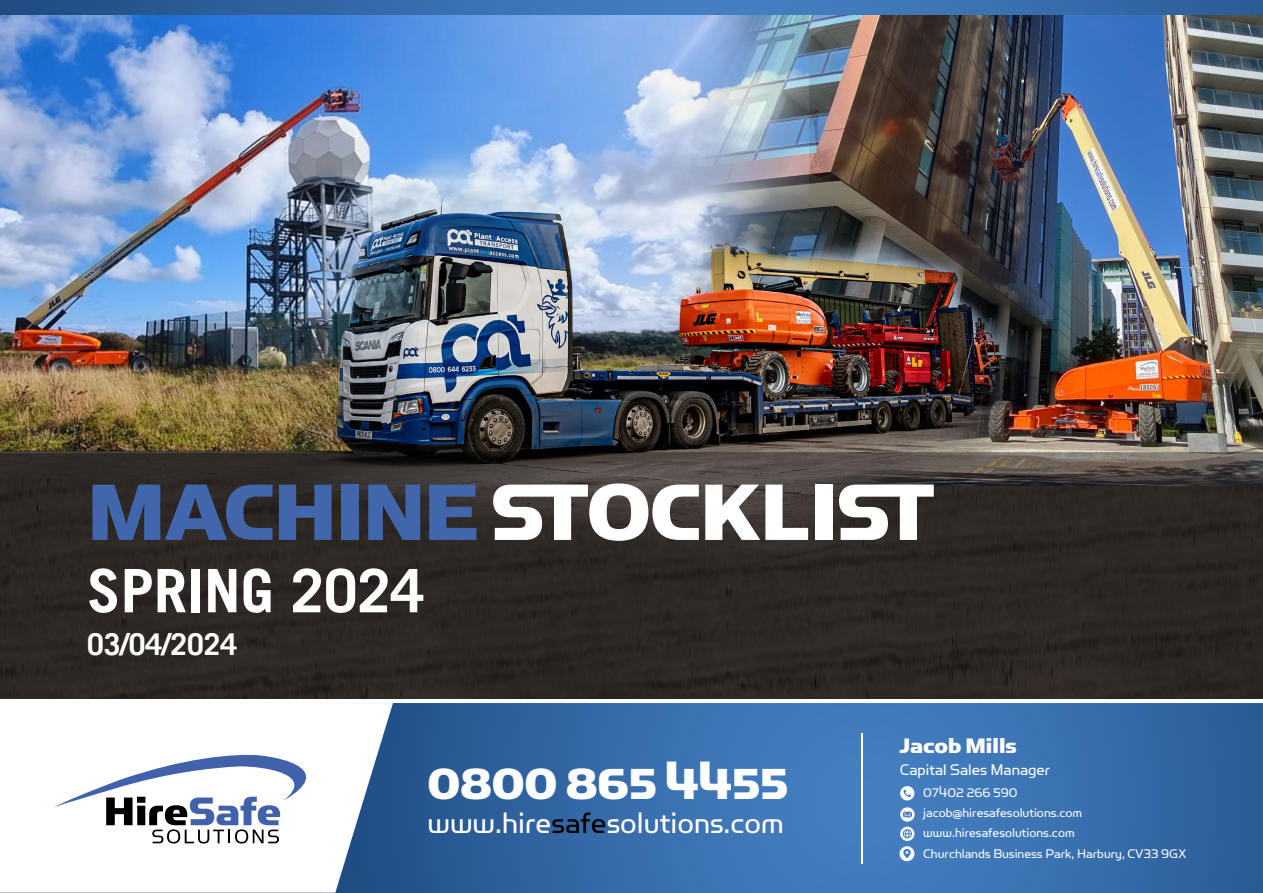
<style>
.page{position:relative;width:1263px;height:893px;background:#fff}
.page>*{position:absolute;margin:0;border:0;box-sizing:border-box;transform-origin:0 0}
.t1{font:90px "Simian Display Chimpanzee";letter-spacing:-.02em;color:#fff}
.t2{font:700 60px "Trade Gothic LT";color:#fff}
.t3{font:48.9px "Simian Display Chimpanzee";color:#fff}
.t4{font:33.3px "Simian Display Orangutan";color:#fff}
.t5{font:700 30px "Trade Gothic LT";color:#fff}
.t6{font:23.55px "Simian Display Chimpanzee";color:#fff}
.t7{font:17.4px "Simian Display Orangutan";color:#fff}
.t8{font:14.1px/20px "Simian Display Orangutan";color:#fff}
.s1{color:#4166ab}
.s2{color:#000}
</style>
<div class="page">
<img style="left:0;top:14px;width:1263px;height:685px">
<svg style="left:393px;top:703px;width:870px;height:190px;background:#376cab"></svg>
<svg style="left:0;top:703px;width:393px;height:190px"></svg>
<svg style="left:54px;top:753px;width:281px;height:90px"></svg>
<hr style="left:861px;top:734px;width:2px;height:130px;background:#fff">
<svg style="left:900px;top:786px;width:15px;height:14px"></svg>
<svg style="left:899px;top:807px;width:16px;height:54px"></svg>
<svg style="left:0;top:0;width:1263px;height:14px;background:#366ba9"></svg>
<h1 class="t1" style="left:87px;top:464px;width:849px"><span class="s1">MACHINE</span> STOCKLIST</h1>
<h2 class="t2" style="left:87px;top:554px;width:338px">SPRING 2024</h2>
<h3 class="t5" style="left:87px;top:626px;width:152px">03/04/2024</h3>
<h3 class="t3" style="left:427px;top:757px;width:363px">0800 865 4455</h3>
<h3 class="t4" style="left:427px;top:806px;width:358px">www.hire<span class="s2">safe</span>solutions.com</h3>
<h3 class="t6" style="left:899px;top:733px;width:119px">Jacob Mills</h3>
<p class="t7" style="left:900px;top:760px;width:152px">Capital Sales Manager</p>
<p class="t8" style="left:923px;top:782px;width:160px">07402 266 590 jacob@hiresafesolutions.com www.hiresafesolutions.com</p>
<p class="t8" style="left:923px;top:843px;width:265px">Churchlands Business Park, Harbury, CV33 9GX</p>
</div>
